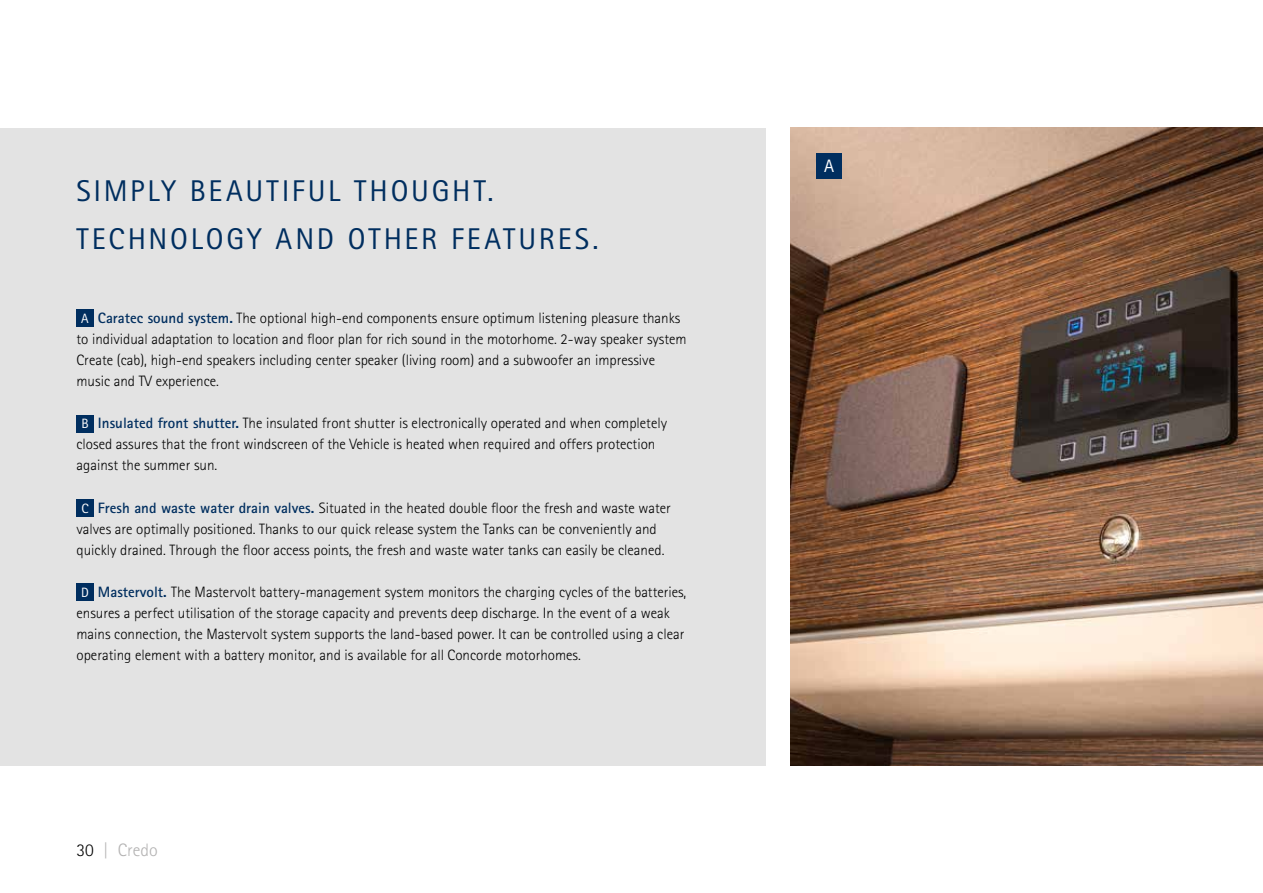
<style>
.page{position:relative;width:1263px;height:893px;background:#fff}
.page>*{position:absolute;margin:0;border:0;box-sizing:border-box;transform-origin:0 0}
.t1{font:30px/48px "Rotis Sans Serif";letter-spacing:.09em;color:#002e5f}
.t2{font:300 18px "Rotis Sans Serif";color:#b3b2b2}
.t3{font:18px "Rotis Sans Serif";color:#fff}
.t4{font:300 15px/21px "Rotis Sans Serif";color:#000}
.s1{font-weight:400;font-size:13.5px;color:#fff}
.s2{font-weight:700;color:#002e5f}
.s3{color:#000}
</style>
<div class="page">
<img style="left:791px;top:128px;width:472px;height:637px">
<div style="left:816px;top:153px;width:26px;height:26px;background:#002e5f"></div>
<div style="left:0;top:128px;width:765px;height:637px;background:#e3e3e3"></div>
<div style="left:77px;top:310px;width:17px;height:17px;background:#002e5f"></div>
<div style="left:77px;top:415px;width:17px;height:17px;background:#002e5f"></div>
<div style="left:77px;top:499px;width:17px;height:17px;background:#002e5f"></div>
<div style="left:77px;top:584px;width:17px;height:17px;background:#002e5f"></div>
<h1 class="t1" style="left:77px;top:167px;width:524px">SIMPLY BEAUTIFUL THOUGHT.<br>TECHNOLOGY AND OTHER FEATURES.</h1>
<p class="t4" style="left:77px;top:308px;width:612px;text-indent:5px"><span class="s1">A</span> <span class="s2">Caratec sound system.</span> The optional high-end components ensure optimum listening pleasure thanks to individual adaptation to location and floor plan for rich sound in the motorhome. 2-way speaker system Create (cab), high-end speakers including center speaker (living room) and a subwoofer an impressive music and TV experience.</p>
<p class="t4" style="left:77px;top:413px;width:592px;text-indent:5px"><span class="s1">B</span> <span class="s2">Insulated front shutter.</span> The insulated front shutter is electronically operated and when completely closed assures that the front windscreen of the Vehicle is heated when required and offers protection against the summer sun.</p>
<p class="t4" style="left:77px;top:497px;width:596px;text-indent:5px"><span class="s1">C</span> <span class="s2">Fresh and waste water drain valves.</span> Situated in the heated double floor the fresh and waste water valves are optimally positioned. Thanks to our quick release system the Tanks can be conveniently and quickly drained. Through the floor access points, the fresh and waste water tanks can easily be cleaned.</p>
<p class="t4" style="left:77px;top:581px;width:611px;text-indent:5px"><span class="s1">D</span> <span class="s2">Mastervolt.</span> The Mastervolt battery-management system monitors the charging cycles of the batteries, ensures a perfect utilisation of the storage capacity and prevents deep discharge. In the event of a weak mains connection, the Mastervolt system supports the land-based power. It can be controlled using a clear operating element with a battery monitor, and is available for all Concorde motorhomes.</p>
<p class="t2" style="left:77px;top:839px;width:83px"><span class="s3">30</span> | Credo</p>
<p class="t3" style="left:824px;top:155px;width:12px">A</p>
</div>
